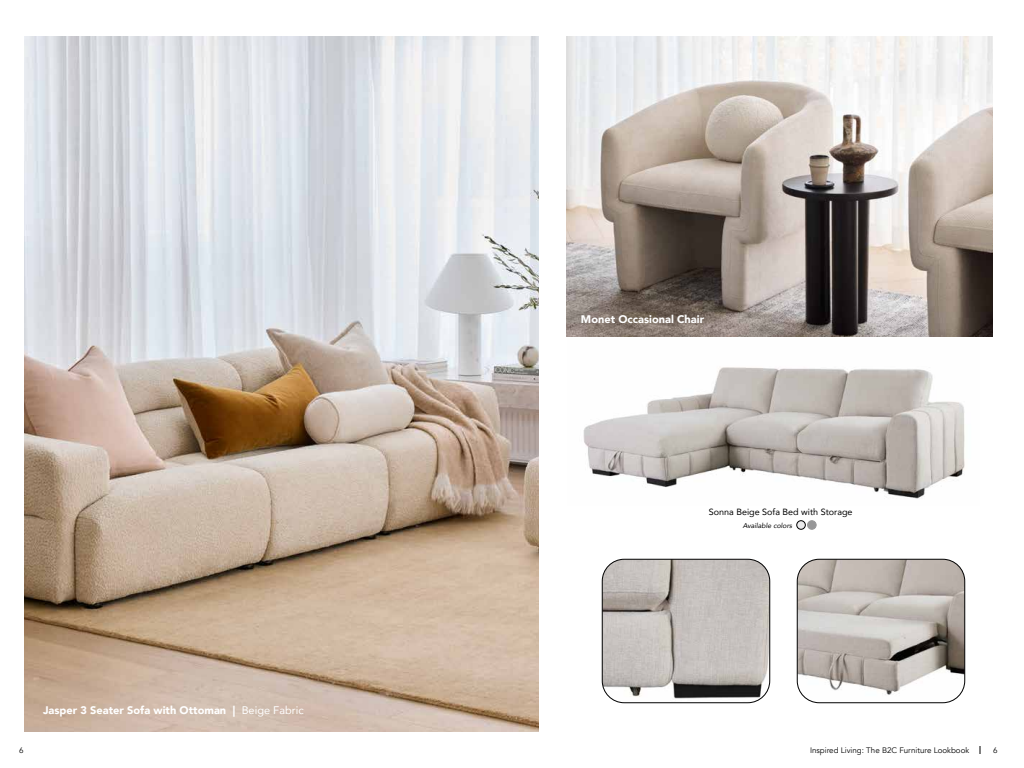
<style>
.page{position:relative;width:1024px;height:768px;background:#fff}
.page>*{position:absolute;margin:0;border:0;box-sizing:border-box;transform-origin:0 0}
.t1{font:900 11px "Avenir";color:#fff}
.t2{font:9px "Avenir";color:#000}
.t3{font:8px "Avenir";color:#000}
.t4{font:italic 7px "Avenir";color:#000}
.s1{font-weight:400}
</style>
<div class="page">
<img style="left:24px;top:36px;width:515px;height:696px">
<img style="left:583px;top:367px;width:382px;height:132px">
<img style="left:566px;top:36px;width:427px;height:301px">
<img style="left:602px;top:559px;width:168px;height:144px">
<div style="left:602px;top:559px;width:168px;height:144px;border:1px solid #000;border-radius:22px"></div>
<img style="left:797px;top:559px;width:168px;height:144px">
<div style="left:797px;top:559px;width:168px;height:144px;border:1px solid #000;border-radius:22px"></div>
<div style="left:797px;top:521px;width:8px;height:8px;background:#eaeaeb;border-radius:50%"></div>
<div style="left:797px;top:521px;width:8px;height:8px;border:1px solid #000;border-radius:50%"></div>
<div style="left:808px;top:521px;width:8px;height:8px;background:#979798;border-radius:50%"></div>
<div style="left:807px;top:521px;width:9px;height:8px;border:1px solid #000003;border-radius:50%"></div>
<p class="t1" style="left:581px;top:310px;width:125px">Monet Occasional Chair</p>
<p class="t1" style="left:43px;top:701px;width:262px">Jasper 3 Seater Sofa with Ottoman | <span class="s1">Beige Fabric</span></p>
<p class="t2" style="left:709px;top:504px;width:145px">Sonna Beige Sofa Bed with Storage</p>
<p class="t4" style="left:743px;top:521px;width:51px">Available colors</p>
<p class="t3" style="left:19px;top:745px;width:6px">6</p>
<p class="t3" style="left:810px;top:745px;width:161px">Inspired Living: The B2C Furniture Lookbook</p>
<p class="t3" style="left:993px;top:745px;width:6px">6</p>
</div>
